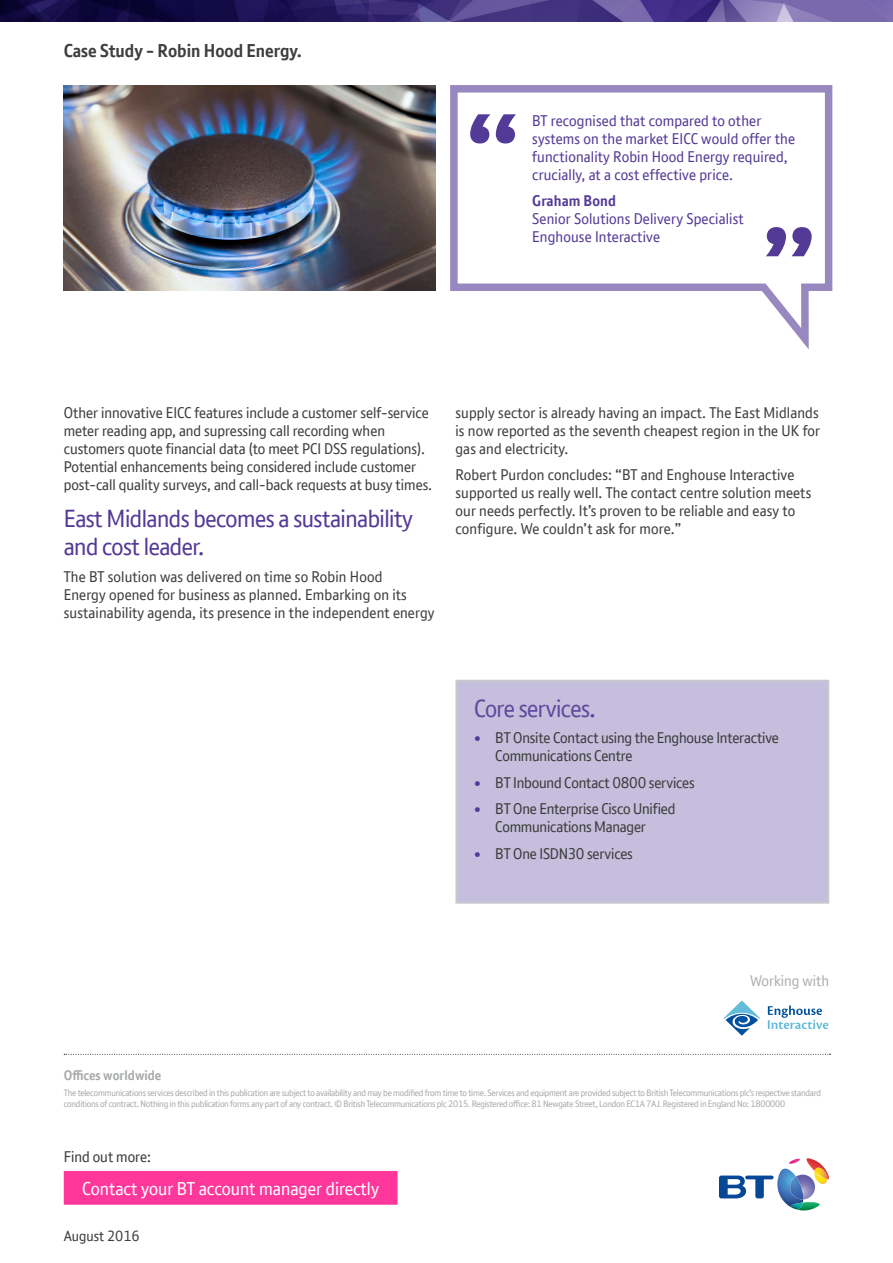
<style>
.page{position:relative;width:893px;height:1263px;background:#fff}
.page>*{position:absolute;margin:0;border:0;box-sizing:border-box;transform-origin:0 0}
.Sub_Head_Purple{font:24px/28.5px "BT Font";letter-spacing:-.02em;color:#543a97}
.Sub_Head_Purple-2{font:24px "BT Font";letter-spacing:-.02em;color:#61499e}
.t1{font:18px "BT Font";color:#fff}
.Intro{font:700 18px "BT Font";color:#3e3e3f}
.Body_Copy{font:15px/18px "BT Font";letter-spacing:.005em;color:#3e3e3f}
.Body_Copy-2{font:15px/18px "BT Font";letter-spacing:.01em;color:#543a97}
.t2{font:15px/18px "BT Font";letter-spacing:-.01em;color:#3c3c3b}
.Body_Copy-3{font:15px "BT Font";color:#afb0b0}
.Body_Copy-4{font:700 15px "BT Font";letter-spacing:.01em;color:#543a97}
.t3{font:14.25px "BT Font";color:#3c3c3b}
.t4{font:700 13.5px "BT Font";color:#a8aaaa}
.t5{font:9px/11.2px "BT Font";letter-spacing:-.025em;color:#a8aaaa}
.s1{color:#543a97}
</style>
<div class="page">
<img style="left:0;top:0;width:893px;height:21px">
<svg style="left:450px;top:85px;width:383px;height:264px"></svg>
<svg style="left:470px;top:114px;width:46px;height:30px"></svg>
<svg style="left:766px;top:227px;width:46px;height:29px"></svg>
<svg style="left:64px;top:1054px;width:767px;height:1px"></svg>
<svg style="left:719px;top:1158px;width:110px;height:52px"></svg>
<div style="left:65px;top:1172px;width:332px;height:32px;background:#ff379b"></div>
<div style="left:64px;top:1171px;width:334px;height:34px;border:2px solid #ff379b"></div>
<img style="left:64px;top:85px;width:372px;height:205px">
<div style="left:456px;top:680px;width:372px;height:223px;background:#c6bedd"></div>
<div style="left:455px;top:680px;width:374px;height:224px;border:2px solid #c7c8ca"></div>
<svg style="left:724px;top:1000px;width:36px;height:36px"></svg>
<svg style="left:768px;top:1005px;width:60px;height:24px"></svg>
<p class="Intro" style="left:64px;top:38px;width:240px">Case Study - Robin Hood Energy.</p>
<p class="Body_Copy-2" style="left:532px;top:111px;width:264px">BT recognised that compared to other systems on the market EICC would offer the functionality Robin Hood Energy required, crucially, at a cost effective price.</p>
<p class="Body_Copy-4" style="left:532px;top:191px;width:85px">Graham Bond</p>
<p class="Body_Copy-2" style="left:532px;top:210px;width:213px">Senior Solutions Delivery Specialist</p>
<p class="Body_Copy-2" style="left:532px;top:228px;width:129px">Enghouse Interactive</p>
<p class="Body_Copy" style="left:64px;top:403px;width:370px">Other innovative EICC features include a customer self-service meter reading app, and supressing call recording when customers quote financial data (to meet PCI DSS regulations).<br>Potential enhancements being considered include customer post-call quality surveys, and call-back requests at busy times.</p>
<p class="Sub_Head_Purple" style="left:64px;top:504px;width:351px">East Midlands becomes a sustainability and cost leader.</p>
<p class="Body_Copy" style="left:64px;top:567px;width:372px">The BT solution was delivered on time so Robin Hood<br>Energy opened for business as planned. Embarking on its sustainability agenda, its presence in the independent energy</p>
<p class="Body_Copy" style="left:455px;top:403px;width:366px;text-align:justify">supply sector is already having an impact. The East Midlands is now reported as the seventh cheapest region in the UK for gas and electricity.</p>
<p class="Body_Copy" style="left:455px;top:466px;width:357px">Robert Purdon concludes: “BT and Enghouse Interactive supported us really well. The contact centre solution meets our needs perfectly. It’s proven to be reliable and easy to configure. We couldn’t ask for more.”</p>
<p class="Sub_Head_Purple-2" style="left:474px;top:692px;width:123px">Core services<span class="s1">.</span></p>
<p class="t2" style="left:495px;top:729px;width:285px;text-indent:-21px"><span class="s1">•</span> BT Onsite Contact using the Enghouse Interactive<br>Communications Centre</p>
<p class="t2" style="left:474px;top:773px;width:222px"><span class="s1">•</span> BT Inbound Contact 0800 services</p>
<p class="t2" style="left:474px;top:800px;width:203px;text-align:center"><span class="s1">•</span> BT One Enterprise Cisco Unified<br>Communications Manager</p>
<p class="t2" style="left:474px;top:844px;width:160px"><span class="s1">•</span> BT One ISDN30 services</p>
<p class="Body_Copy-3" style="left:750px;top:971px;width:81px">Working with</p>
<p class="t4" style="left:64px;top:1067px;width:99px">Offices worldwide</p>
<p class="t5" style="left:64px;top:1087px;width:759px">The telecommunications services described in this publication are subject to availability and may be modified from time to time. Services and equipment are provided subject to British Telecommunications plc’s respective standard conditions of contract. Nothing in this publication forms any part of any contract. © British Telecommunications plc 2015. Registered office: 81 Newgate Street, London EC1A 7AJ. Registered in England No: 1800000</p>
<p class="t2" style="left:64px;top:1147px;width:89px">Find out more:</p>
<p class="t1" style="left:82px;top:1176px;width:298px">Contact your BT account manager directly</p>
<p class="t3" style="left:64px;top:1226px;width:78px">August 2016</p>
</div>
